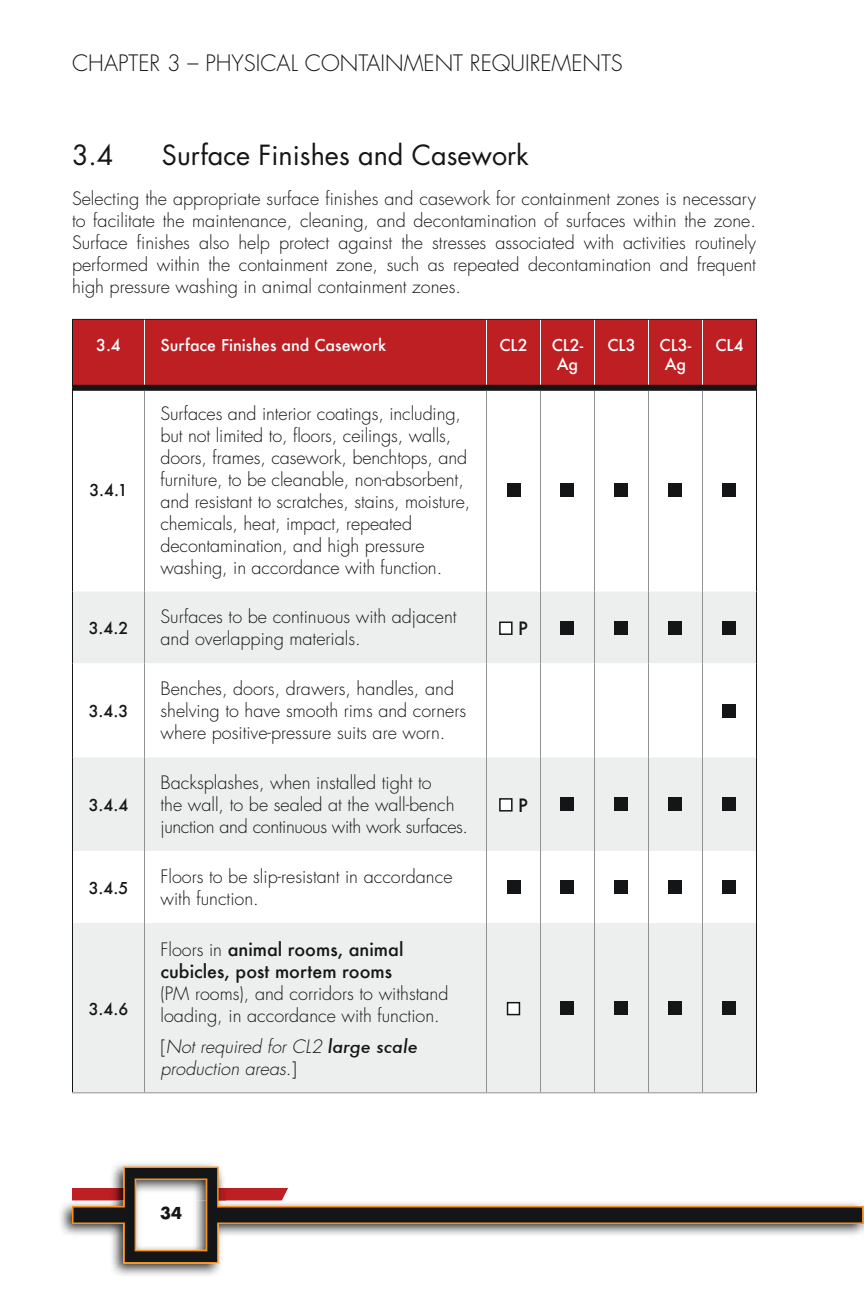
<style>
.page{position:relative;width:864px;height:1296px;background:#fff}
.page>*{position:absolute;margin:0;border:0;box-sizing:border-box;transform-origin:0 0}
.t1{font:27px "Futura";color:#141517}
.t2{font:300 22px "Futura";color:#141517}
.t3{font:300 18px/22px "Futura";color:#141517}
.t4{font:500 18px/22px "Futura";color:#141517}
.t5{font:italic 300 18px/22px "Futura";color:#141517}
.t6{font:500 16px/19.2px "Futura";color:#fff;text-align:center}
.t7{font:500 16px "Futura";color:#141517}
.t8{font:700 16px "Futura";color:#141517}
.s1{font-weight:300}
.s2{font-style:normal}
.s3{font-weight:500}
</style>
<div class="page">
<img style="left:60px;top:1163px;width:161px;height:113px">
<svg style="left:72px;top:1166px;width:786px;height:98px"></svg>
<img style="left:858px;top:1203px;width:5px;height:31px">
<img style="left:858px;top:1206px;width:5px;height:18px">
<svg style="left:863px;top:1206px;width:1px;height:26px"></svg>
<div style="left:73px;top:320px;width:683px;height:65px;background:#bd1f23"></div>
<div style="left:73px;top:592px;width:683px;height:500px;background:#edefef"></div>
<svg style="left:73px;top:664px;width:683px;height:259px"></svg>
<hr style="left:72px;top:923px;width:1px;height:169px;background:#141517">
<hr style="left:756px;top:923px;width:1px;height:169px;background:#141517">
<hr style="left:144px;top:923px;width:1px;height:169px;background:#8f9195">
<hr style="left:486px;top:923px;width:1px;height:169px;background:#8f9195">
<hr style="left:540px;top:923px;width:1px;height:169px;background:#8f9195">
<hr style="left:594px;top:923px;width:1px;height:169px;background:#8f9195">
<hr style="left:648px;top:923px;width:1px;height:169px;background:#8f9195">
<hr style="left:702px;top:923px;width:1px;height:169px;background:#8f9195">
<hr style="left:72px;top:1092px;width:685px;height:1px;background:#8f9195">
<hr style="left:72px;top:319px;width:72px;height:1px;background:#141517">
<hr style="left:72px;top:320px;width:1px;height:68px;background:#141517">
<hr style="left:144px;top:319px;width:613px;height:1px;background:#141517">
<hr style="left:756px;top:320px;width:1px;height:68px;background:#141517">
<hr style="left:144px;top:320px;width:1px;height:65px;background:#fff">
<hr style="left:486px;top:320px;width:1px;height:65px;background:#fff">
<hr style="left:540px;top:320px;width:1px;height:65px;background:#fff">
<hr style="left:594px;top:320px;width:1px;height:65px;background:#fff">
<hr style="left:648px;top:320px;width:1px;height:65px;background:#fff">
<hr style="left:702px;top:320px;width:1px;height:65px;background:#fff">
<div style="left:73px;top:385px;width:683px;height:6px;background:#141517"></div>
<hr style="left:72px;top:388px;width:1px;height:204px;background:#141517">
<hr style="left:756px;top:388px;width:1px;height:204px;background:#141517">
<hr style="left:72px;top:592px;width:1px;height:72px;background:#141517">
<hr style="left:756px;top:592px;width:1px;height:72px;background:#141517">
<hr style="left:72px;top:664px;width:1px;height:93px;background:#141517">
<hr style="left:756px;top:664px;width:1px;height:93px;background:#141517">
<hr style="left:72px;top:757px;width:1px;height:94px;background:#141517">
<hr style="left:756px;top:757px;width:1px;height:94px;background:#141517">
<hr style="left:72px;top:851px;width:1px;height:72px;background:#141517">
<hr style="left:756px;top:851px;width:1px;height:72px;background:#141517">
<hr style="left:144px;top:391px;width:1px;height:201px;background:#8f9195">
<hr style="left:486px;top:391px;width:1px;height:201px;background:#8f9195">
<hr style="left:540px;top:391px;width:1px;height:201px;background:#8f9195">
<hr style="left:594px;top:391px;width:1px;height:201px;background:#8f9195">
<hr style="left:648px;top:391px;width:1px;height:201px;background:#8f9195">
<hr style="left:702px;top:391px;width:1px;height:201px;background:#8f9195">
<hr style="left:144px;top:592px;width:1px;height:72px;background:#8f9195">
<hr style="left:486px;top:592px;width:1px;height:72px;background:#8f9195">
<hr style="left:540px;top:592px;width:1px;height:72px;background:#8f9195">
<hr style="left:594px;top:592px;width:1px;height:72px;background:#8f9195">
<hr style="left:648px;top:592px;width:1px;height:72px;background:#8f9195">
<hr style="left:702px;top:592px;width:1px;height:72px;background:#8f9195">
<hr style="left:144px;top:664px;width:1px;height:93px;background:#8f9195">
<hr style="left:486px;top:664px;width:1px;height:93px;background:#8f9195">
<hr style="left:540px;top:664px;width:1px;height:93px;background:#8f9195">
<hr style="left:594px;top:664px;width:1px;height:93px;background:#8f9195">
<hr style="left:648px;top:664px;width:1px;height:93px;background:#8f9195">
<hr style="left:702px;top:664px;width:1px;height:93px;background:#8f9195">
<hr style="left:144px;top:757px;width:1px;height:94px;background:#8f9195">
<hr style="left:486px;top:757px;width:1px;height:94px;background:#8f9195">
<hr style="left:540px;top:757px;width:1px;height:94px;background:#8f9195">
<hr style="left:594px;top:757px;width:1px;height:94px;background:#8f9195">
<hr style="left:648px;top:757px;width:1px;height:94px;background:#8f9195">
<hr style="left:702px;top:757px;width:1px;height:94px;background:#8f9195">
<hr style="left:144px;top:851px;width:1px;height:72px;background:#8f9195">
<hr style="left:486px;top:851px;width:1px;height:72px;background:#8f9195">
<hr style="left:540px;top:851px;width:1px;height:72px;background:#8f9195">
<hr style="left:594px;top:851px;width:1px;height:72px;background:#8f9195">
<hr style="left:648px;top:851px;width:1px;height:72px;background:#8f9195">
<hr style="left:702px;top:851px;width:1px;height:72px;background:#8f9195">
<div style="left:507px;top:483px;width:13px;height:14px;background:#141517"></div>
<div style="left:561px;top:483px;width:13px;height:14px;background:#141517"></div>
<div style="left:615px;top:483px;width:13px;height:14px;background:#141517"></div>
<div style="left:669px;top:483px;width:13px;height:14px;background:#141517"></div>
<div style="left:723px;top:483px;width:13px;height:14px;background:#141517"></div>
<div style="left:500px;top:622px;width:12px;height:12px;background:#fff"></div>
<div style="left:499px;top:622px;width:14px;height:13px;border:2px solid #141517"></div>
<div style="left:561px;top:621px;width:13px;height:13px;background:#141517"></div>
<div style="left:615px;top:621px;width:13px;height:13px;background:#141517"></div>
<div style="left:669px;top:621px;width:13px;height:13px;background:#141517"></div>
<div style="left:723px;top:621px;width:13px;height:13px;background:#141517"></div>
<div style="left:723px;top:704px;width:13px;height:13px;background:#141517"></div>
<div style="left:500px;top:799px;width:12px;height:12px;background:#fff"></div>
<div style="left:499px;top:798px;width:14px;height:14px;border:2px solid #141517"></div>
<div style="left:561px;top:798px;width:13px;height:13px;background:#141517"></div>
<div style="left:615px;top:798px;width:13px;height:13px;background:#141517"></div>
<div style="left:669px;top:798px;width:13px;height:13px;background:#141517"></div>
<div style="left:723px;top:798px;width:13px;height:13px;background:#141517"></div>
<div style="left:507px;top:880px;width:13px;height:14px;background:#141517"></div>
<div style="left:561px;top:880px;width:13px;height:14px;background:#141517"></div>
<div style="left:615px;top:880px;width:13px;height:14px;background:#141517"></div>
<div style="left:669px;top:880px;width:13px;height:14px;background:#141517"></div>
<div style="left:723px;top:880px;width:13px;height:14px;background:#141517"></div>
<div style="left:508px;top:1003px;width:11px;height:12px;background:#fff"></div>
<div style="left:507px;top:1002px;width:13px;height:13px;border:2px solid #141517"></div>
<div style="left:561px;top:1001px;width:13px;height:14px;background:#141517"></div>
<div style="left:615px;top:1001px;width:13px;height:14px;background:#141517"></div>
<div style="left:669px;top:1001px;width:13px;height:14px;background:#141517"></div>
<div style="left:723px;top:1001px;width:13px;height:14px;background:#141517"></div>
<p class="t2" style="left:72px;top:53px;width:552px">CHAPTER 3 – PHYSICAL CONTAINMENT REQUIREMENTS</p>
<h1 class="t1" style="left:72px;top:142px;width:43px">3.4</h1>
<h1 class="t1" style="left:162px;top:142px;width:368px">Surface Finishes and Casework</h1>
<p class="t3" style="left:72px;top:189px;width:686px;text-align:justify">Selecting the appropriate surface finishes and casework for containment zones is necessary to facilitate the maintenance, cleaning, and decontamination of surfaces within the zone.<br>Surface finishes also help protect against the stresses associated with activities routinely performed within the containment zone, such as repeated decontamination and frequent high pressure washing in animal containment zones.</p>
<p class="t6" style="left:96px;top:335px;width:26px">3.4</p>
<p class="t6" style="left:160px;top:335px;width:227px">Surface Finishes and Casework</p>
<p class="t6" style="left:499px;top:335px;width:30px">CL2</p>
<p class="t6" style="left:552px;top:335px;width:33px">CL2-<br>Ag</p>
<p class="t6" style="left:607px;top:335px;width:30px">CL3</p>
<p class="t6" style="left:660px;top:335px;width:33px">CL3-<br>Ag</p>
<p class="t6" style="left:715px;top:335px;width:30px">CL4</p>
<p class="t7" style="left:89px;top:480px;width:40px">3.4.1</p>
<p class="t7" style="left:89px;top:618px;width:41px">3.4.2</p>
<p class="t7" style="left:89px;top:700px;width:41px">3.4.3</p>
<p class="t7" style="left:89px;top:794px;width:41px">3.4.4</p>
<p class="t7" style="left:89px;top:877px;width:41px">3.4.5</p>
<p class="t7" style="left:89px;top:998px;width:41px">3.4.6</p>
<p class="t3" style="left:160px;top:404px;width:311px">Surfaces and interior coatings, including, but not limited to, floors, ceilings, walls, doors, frames, casework, benchtops, and furniture, to be cleanable, non-absorbent, and resistant to scratches, stains, moisture, chemicals, heat, impact, repeated decontamination, and high pressure washing, in accordance with function.</p>
<p class="t3" style="left:160px;top:607px;width:298px">Surfaces to be continuous with adjacent and overlapping materials.</p>
<p class="t3" style="left:160px;top:679px;width:307px">Benches, doors, drawers, handles, and shelving to have smooth rims and corners where positive-pressure suits are worn.</p>
<p class="t3" style="left:160px;top:773px;width:309px">Backsplashes, when installed tight to<br>the wall, to be sealed at the wall-bench junction and continuous with work surfaces.</p>
<p class="t3" style="left:160px;top:867px;width:294px">Floors to be slip-resistant in accordance with function.</p>
<p class="t4" style="left:160px;top:938px;width:245px"><span class="s1">Floors in</span> animal rooms, animal cubicles, post mortem rooms</p>
<p class="t3" style="left:160px;top:984px;width:289px">(PM rooms), and corridors to withstand loading, in accordance with function.</p>
<p class="t5" style="left:160px;top:1037px;width:259px"><span class="s2">[</span>Not required for CL2 <span class="s3">large scale </span>production areas.<span class="s2">]</span></p>
<p class="t8" style="left:160px;top:1205px;width:23px">34</p>
<p class="t4" style="left:518px;top:617px;width:11px">P</p>
<p class="t4" style="left:518px;top:794px;width:11px">P</p>
</div>
